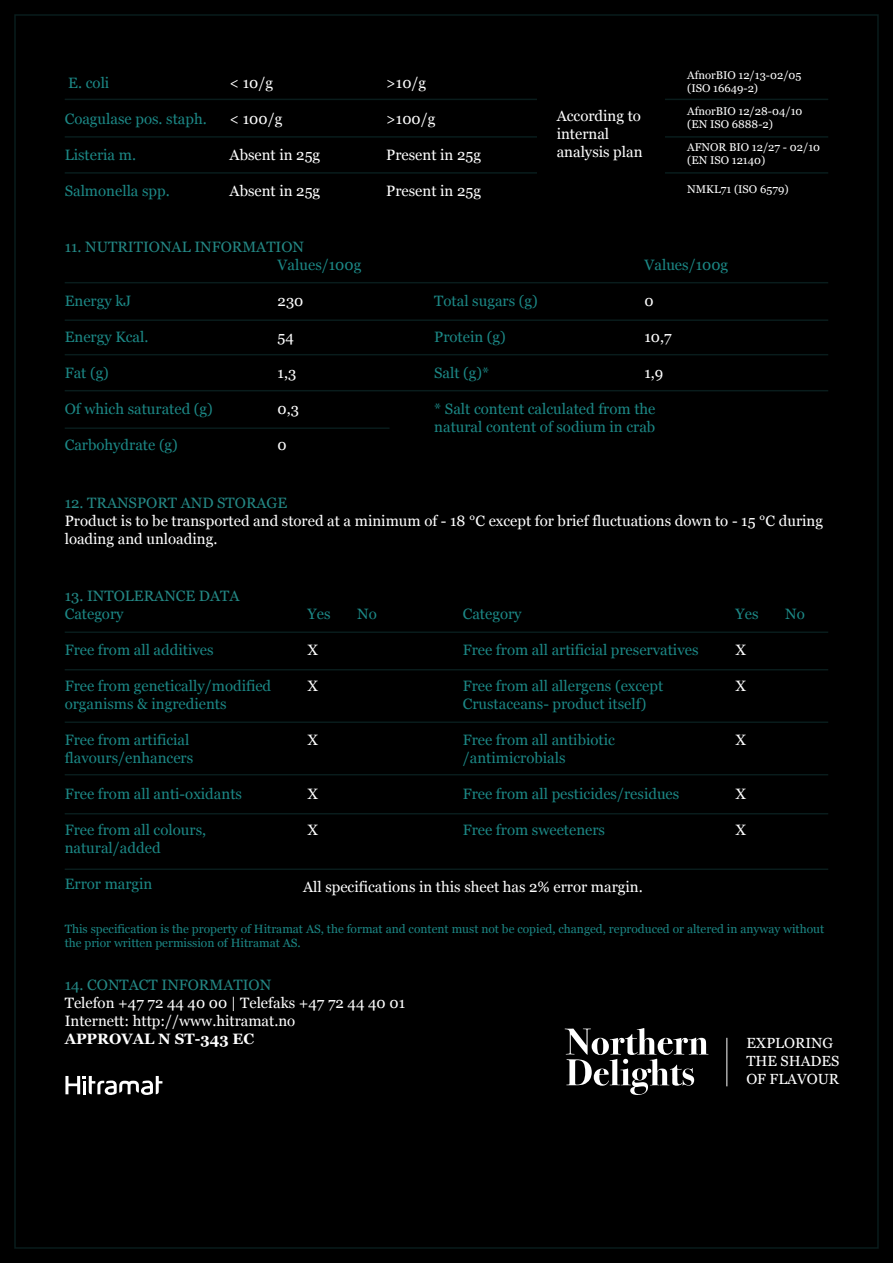
<style>
.page{position:relative;width:893px;height:1263px;background:#000}
.page>*{position:absolute;margin:0;border:0;box-sizing:border-box;transform-origin:0 0}
.t1{font:15px/18px "Georgia";color:#1c8886}
.t2{font:15px/18px "Georgia";color:#fff}
.t3{font:15px "Georgia";color:#248885}
.t4{font:700 15px "Georgia";color:#fff}
.t5{font:14.7px/17.5px "Georgia";color:#fff}
.t6{font:12px/14.4px "Georgia";color:#1c8886}
.t7{font:11.25px/13.5px "Georgia";color:#fff}
</style>
<div class="page">
<hr style="left:65px;top:354px;width:763px;height:1px;background:#091c1c">
<hr style="left:65px;top:282px;width:763px;height:1px;background:#091c1c">
<hr style="left:65px;top:390px;width:763px;height:1px;background:#091c1c">
<hr style="left:65px;top:427px;width:325px;height:2px;background:#091c1c">
<hr style="left:65px;top:319px;width:763px;height:2px;background:#091c1c">
<hr style="left:65px;top:721px;width:763px;height:2px;background:#091c1c">
<hr style="left:65px;top:631px;width:763px;height:2px;background:#091c1c">
<hr style="left:65px;top:774px;width:763px;height:1px;background:#091c1c">
<hr style="left:65px;top:813px;width:763px;height:1px;background:#091c1c">
<hr style="left:65px;top:868px;width:763px;height:2px;background:#091c1c">
<hr style="left:65px;top:669px;width:763px;height:1px;background:#091c1c">
<hr style="left:65px;top:99px;width:763px;height:1px;background:#091c1c">
<hr style="left:65px;top:136px;width:763px;height:2px;background:#091c1c">
<hr style="left:65px;top:172px;width:763px;height:2px;background:#091c1c">
<div style="left:537px;top:38px;width:127px;height:154px;background:#000"></div>
<svg style="left:65px;top:1076px;width:97px;height:19px"></svg>
<svg style="left:565px;top:1028px;width:143px;height:67px"></svg>
<hr style="left:726px;top:1038px;width:1px;height:48px;background:#fff">
<p class="t1" style="left:68px;top:73px;width:43px">E. coli</p>
<p class="t1" style="left:65px;top:109px;width:144px">Coagulase pos. staph.</p>
<p class="t1" style="left:65px;top:145px;width:73px">Listeria m.</p>
<p class="t1" style="left:65px;top:181px;width:107px">Salmonella spp.</p>
<p class="t2" style="left:230px;top:73px;width:45px">&lt; 10/g</p>
<p class="t2" style="left:230px;top:109px;width:54px">&lt; 100/g</p>
<p class="t2" style="left:230px;top:145px;width:92px">Absent in 25g</p>
<p class="t2" style="left:230px;top:181px;width:92px">Absent in 25g</p>
<p class="t3" style="left:65px;top:235px;width:241px">11. NUTRITIONAL INFORMATION</p>
<p class="t1" style="left:65px;top:291px;width:68px">Energy kJ</p>
<p class="t1" style="left:65px;top:327px;width:85px">Energy Kcal.</p>
<p class="t1" style="left:65px;top:363px;width:46px">Fat (g)</p>
<p class="t1" style="left:65px;top:399px;width:150px">Of which saturated (g)</p>
<p class="t1" style="left:65px;top:435px;width:115px">Carbohydrate (g)</p>
<p class="t1" style="left:278px;top:255px;width:85px">Values/100g</p>
<p class="t2" style="left:278px;top:291px;width:27px">230</p>
<p class="t2" style="left:278px;top:327px;width:18px">54</p>
<p class="t2" style="left:278px;top:363px;width:20px">1,3</p>
<p class="t2" style="left:278px;top:399px;width:23px">0,3</p>
<p class="t2" style="left:278px;top:435px;width:11px">0</p>
<p class="t2" style="left:386px;top:73px;width:41px">&gt;10/g</p>
<p class="t2" style="left:386px;top:109px;width:51px">&gt;100/g</p>
<p class="t2" style="left:386px;top:145px;width:96px">Present in 25g</p>
<p class="t2" style="left:386px;top:181px;width:96px">Present in 25g</p>
<p class="t2" style="left:557px;top:106px;width:87px">According to internal analysis plan</p>
<p class="t7" style="left:687px;top:68px;width:116px">AfnorBIO 12/13-02/05 (ISO 16649-2)</p>
<p class="t7" style="left:687px;top:104px;width:117px">AfnorBIO 12/28-04/10 (EN ISO 6888-2)</p>
<p class="t7" style="left:687px;top:140px;width:134px">AFNOR BIO 12/27 - 02/10 (EN ISO 12140)</p>
<p class="t7" style="left:687px;top:182px;width:103px">NMKL71 (ISO 6579)</p>
<p class="t1" style="left:644px;top:255px;width:85px">Values/100g</p>
<p class="t2" style="left:644px;top:291px;width:11px">0</p>
<p class="t2" style="left:644px;top:327px;width:29px">10,7</p>
<p class="t2" style="left:644px;top:363px;width:20px">1,9</p>
<p class="t1" style="left:434px;top:291px;width:105px">Total sugars (g)</p>
<p class="t1" style="left:434px;top:327px;width:73px">Protein (g)</p>
<p class="t1" style="left:434px;top:363px;width:57px">Salt (g)*</p>
<p class="t1" style="left:434px;top:399px;width:223px">* Salt content calculated from the natural content of sodium in crab</p>
<p class="t3" style="left:65px;top:491px;width:224px">12. TRANSPORT AND STORAGE</p>
<p class="t2" style="left:65px;top:511px;width:760px">Product is to be transported and stored at a minimum of - 18 °C except for brief fluctuations down to - 15 °C during loading and unloading.</p>
<p class="t3" style="left:65px;top:585px;width:176px">13. INTOLERANCE DATA</p>
<p class="t1" style="left:65px;top:604px;width:60px">Category</p>
<p class="t1" style="left:65px;top:640px;width:150px">Free from all additives</p>
<p class="t1" style="left:65px;top:676px;width:208px">Free from genetically/modified organisms &amp; ingredients</p>
<p class="t1" style="left:65px;top:730px;width:130px">Free from artificial flavours/enhancers</p>
<p class="t1" style="left:65px;top:784px;width:179px">Free from all anti-oxidants</p>
<p class="t1" style="left:65px;top:820px;width:143px">Free from all colours, natural/added</p>
<p class="t1" style="left:65px;top:874px;width:89px">Error margin</p>
<p class="t6" style="left:65px;top:921px;width:761px">This specification is the property of Hitramat AS, the format and content must not be copied, changed, reproduced or altered in anyway without the prior written permission of Hitramat AS.</p>
<p class="t1" style="left:463px;top:604px;width:60px">Category</p>
<p class="t1" style="left:785px;top:604px;width:21px">No</p>
<p class="t1" style="left:463px;top:640px;width:237px">Free from all artificial preservatives</p>
<p class="t1" style="left:463px;top:676px;width:202px">Free from all allergens (except<br>Crustaceans- product itself)</p>
<p class="t1" style="left:463px;top:730px;width:154px">Free from all antibiotic /antimicrobials</p>
<p class="t1" style="left:463px;top:784px;width:218px">Free from all pesticides/residues</p>
<p class="t1" style="left:463px;top:820px;width:144px">Free from sweeteners</p>
<p class="t1" style="left:308px;top:604px;width:24px">Yes</p>
<p class="t2" style="left:308px;top:640px;width:12px">X</p>
<p class="t2" style="left:308px;top:676px;width:12px">X</p>
<p class="t1" style="left:357px;top:604px;width:21px">No</p>
<p class="t1" style="left:736px;top:604px;width:24px">Yes</p>
<p class="t2" style="left:736px;top:640px;width:12px">X</p>
<p class="t2" style="left:736px;top:676px;width:12px">X</p>
<p class="t2" style="left:308px;top:730px;width:12px">X</p>
<p class="t2" style="left:736px;top:730px;width:12px">X</p>
<p class="t2" style="left:308px;top:784px;width:12px">X</p>
<p class="t2" style="left:308px;top:820px;width:12px">X</p>
<p class="t2" style="left:736px;top:784px;width:12px">X</p>
<p class="t2" style="left:736px;top:820px;width:12px">X</p>
<p class="t2" style="left:303px;top:877px;width:341px">All specifications in this sheet has 2% error margin.</p>
<p class="t3" style="left:65px;top:974px;width:208px">14. CONTACT INFORMATION</p>
<p class="t2" style="left:65px;top:993px;width:342px">Telefon +47 72 44 40 00 | Telefaks +47 72 44 40 01<br>Internett: http://www.hitramat.no</p>
<p class="t4" style="left:65px;top:1027px;width:191px">APPROVAL N ST-343 EC</p>
<p class="t5" style="left:746px;top:1034px;width:95px">EXPLORING<br>THE SHADES<br>OF FLAVOUR</p>
</div>
